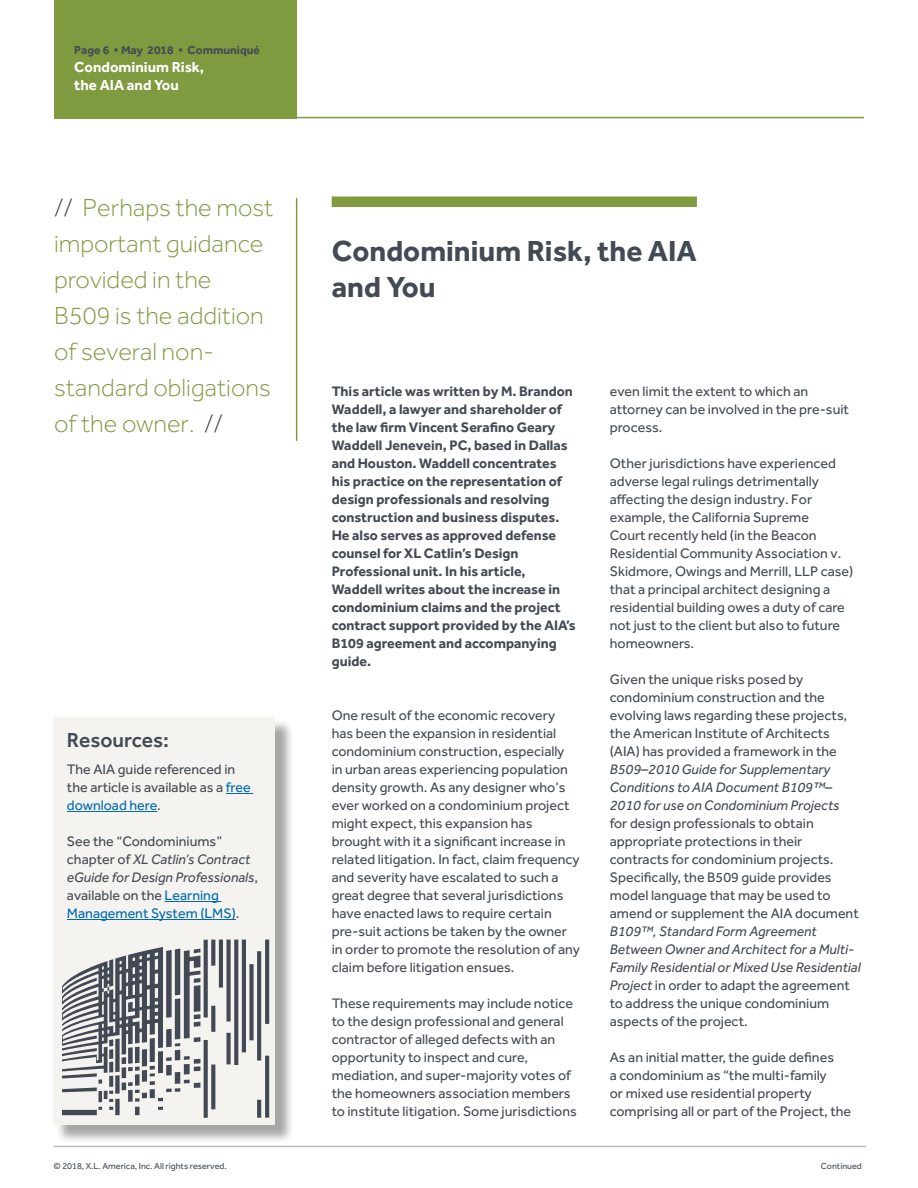
<style>
.page{position:relative;width:918px;height:1188px;background:#fff}
.page>*{position:absolute;margin:0;border:0;box-sizing:border-box;transform-origin:0 0}
.t1{font:700 30px/36px "Effra";color:#434a54}
.t2{font:300 25.5px/36px "Effra";color:#809a40}
.t3{font:500 21px "Effra";color:#434a54}
.t4{font:700 15px/18px "Effra";color:#fff}
.t5{font:14.25px/18px "Effra";color:#434a54}
.t6{font:700 14.25px/18px "Effra";color:#434a54}
.t7{font:italic 14.25px/18px "Effra";color:#434a54}
.t8{font:700 12px "Effra";color:#434a54}
.t9{font:9px "Effra";color:#434a54}
.s1{color:#434a54}
.s2{color:#006bb0}
.s3{font-style:normal}
.s4{font-style:normal;color:#006bb0}
</style>
<div class="page">
<hr style="left:54px;top:117px;width:810px;height:1px;background:#809a40">
<div style="left:54px;top:0;width:243px;height:118px;background:#809a40"></div>
<hr style="left:53px;top:1146px;width:813px;height:1px;background:#bebdc1">
<hr style="left:296px;top:198px;width:1px;height:243px;background:#809a40">
<div style="left:332px;top:196px;width:365px;height:11px;background:#809a40"></div>
<div style="left:56px;top:719px;width:238px;height:424px;background:#000;opacity:.35"></div>
<div style="left:53px;top:717px;width:222px;height:408px;background:#f4f3f0"></div>
<svg style="left:226px;top:793px;width:27px;height:1px"></svg>
<hr style="left:67px;top:811px;width:90px;height:1px;background:#006bb0">
<hr style="left:165px;top:901px;width:56px;height:1px;background:#006bb0">
<hr style="left:67px;top:919px;width:169px;height:1px;background:#006bb0">
<svg style="left:62px;top:940px;width:207px;height:178px"></svg>
<p class="t8" style="left:74px;top:43px;width:187px">Page 6 • May 2018 • Communiqué</p>
<p class="t4" style="left:74px;top:58px;width:131px">Condominium Risk, the AIA and You</p>
<h2 class="t2" style="left:54px;top:189px;width:221px"><span class="s1">//</span> Perhaps the most important guidance provided in the<br>B509 is the addition of several non&shy;standard obligations of the owner. <span class="s1">//</span></h2>
<h3 class="t3" style="left:67px;top:727px;width:104px">Resources:</h3>
<p class="t5" style="left:67px;top:760px;width:185px">The AIA guide referenced in the article is available as a <span class="s2">free download here</span>.</p>
<p class="t7" style="left:67px;top:832px;width:193px"><span class="s3">See the “Condominiums” chapter of</span> XL Catlin’s Contract eGuide for Design Professionals<span class="s3">, available on the</span> <span class="s4">Learning<br>Management System (LMS)</span><span class="s3">.</span></p>
<h1 class="t1" style="left:332px;top:232px;width:367px">Condominium Risk, the AIA and You</h1>
<p class="t6" style="left:332px;top:382px;width:246px">This article was written by M. Brandon Waddell, a lawyer and shareholder of the law firm Vincent Serafino Geary Waddell Jenevein, PC, based in Dallas and Houston. Waddell concentrates his practice on the representation of design professionals and resolving construction and business disputes.<br>He also serves as approved defense counsel for XL Catlin’s Design Professional unit. In his article, Waddell writes about the increase in condominium claims and the project contract support provided by the AIA’s B109 agreement and accompanying guide.</p>
<p class="t5" style="left:332px;top:706px;width:250px">One result of the economic recovery has been the expansion in residential condominium construction, especially<br>in urban areas experiencing population density growth. As any designer who’s ever worked on a condominium project might expect, this expansion has brought with it a significant increase in related litigation. In fact, claim frequency and severity have escalated to such a great degree that several jurisdictions have enacted laws to require certain pre-suit actions be taken by the owner in order to promote the resolution of any claim before litigation ensues.</p>
<p class="t5" style="left:332px;top:994px;width:247px">These requirements may include notice to the design professional and general contractor of alleged defects with an opportunity to inspect and cure, mediation, and super-majority votes of the homeowners association members to institute litigation. Some jurisdictions</p>
<p class="t5" style="left:610px;top:382px;width:241px">even limit the extent to which an attorney can be involved in the pre-suit process.</p>
<p class="t5" style="left:610px;top:454px;width:245px">Other jurisdictions have experienced adverse legal rulings detrimentally affecting the design industry. For example, the California Supreme<br>Court recently held (in the Beacon Residential Community Association v.<br>Skidmore, Owings and Merrill, LLP case) that a principal architect designing a residential building owes a duty of care not just to the client but also to future homeowners.</p>
<p class="t5" style="left:610px;top:670px;width:239px">Given the unique risks posed by condominium construction and the evolving laws regarding these projects, the American Institute of Architects (AIA) has provided a framework in the</p>
<p class="t7" style="left:610px;top:760px;width:231px">B509–2010 Guide for Supplementary<br>Conditions to AIA Document B109™–<br>2010 for use on Condominium Projects</p>
<p class="t5" style="left:610px;top:814px;width:251px">for design professionals to obtain appropriate protections in their contracts for condominium projects.<br>Specifically, the B509 guide provides model language that may be used to amend or supplement the AIA document</p>
<p class="t7" style="left:610px;top:922px;width:252px">B109™, Standard Form Agreement Between Owner and Architect for a Multi-Family Residential or Mixed Use Residential Project <span class="s3">in order to adapt the agreement to address the unique condominium aspects of the project.</span></p>
<p class="t5" style="left:610px;top:1048px;width:243px">As an initial matter, the guide defines<br>a condominium as “the multi-family<br>or mixed use residential property comprising all or part of the Project, the</p>
<p class="t9" style="left:53px;top:1160px;width:175px">© 2018, X.L. America, Inc. All rights reserved.</p>
<p class="t9" style="left:821px;top:1160px;width:42px">Continued</p>
</div>
